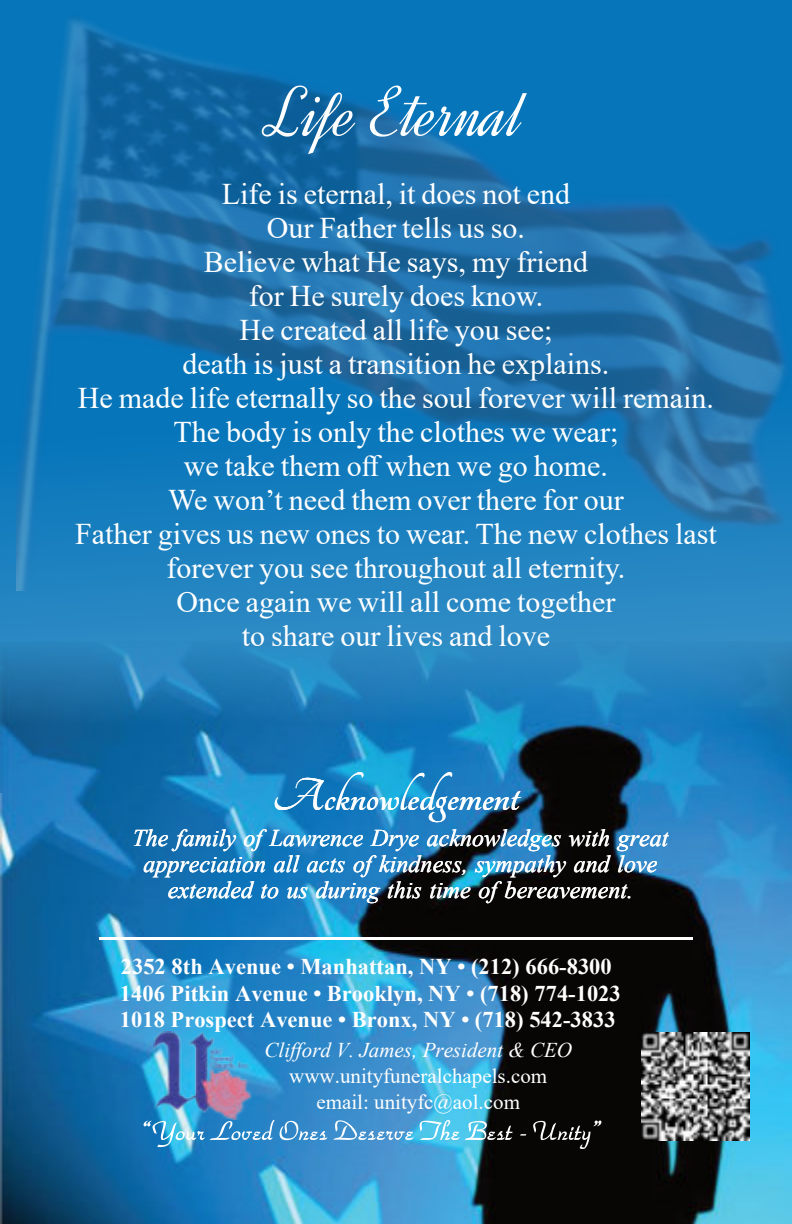
<style>
.page{position:relative;width:792px;height:1224px;background:#fff}
.page>*{position:absolute;margin:0;border:0;box-sizing:border-box;transform-origin:0 0}
.t1{font:72px "Dynalight";color:#fff}
.t2{font:700 50px "Tangerine";color:#fff}
.t3{font:30px/34px "Times New Roman";color:#fff;text-align:center}
.t4{font:italic 24px/26px "Times New Roman";color:#fff;text-align:center}
.t5{font:700 22.4px/26.2px "Times New Roman";color:#fff}
.t6{font:21px/26px "Times New Roman";color:#fff;text-align:center}
.t7{font:italic 21px "Times New Roman";color:#fff}
</style>
<div class="page">
<img style="left:0;top:0;width:792px;height:641px">
<img style="left:0;top:641px;width:792px;height:583px">
<svg style="left:144px;top:1120px;width:270px;height:27px;background:#519dd2"></svg>
<svg style="left:420px;top:1120px;width:93px;height:20px;background:#67a7b9"></svg>
<svg style="left:520px;top:1134px;width:6px;height:2px"></svg>
<svg style="left:533px;top:1121px;width:68px;height:28px;background:#2e2d2c"></svg>
<img style="left:153px;top:1032px;width:99px;height:88px">
<hr style="left:99px;top:937px;width:594px;height:3px;background:#fff">
<img style="left:17px;top:11px;width:775px;height:579px">
<img style="left:642px;top:1032px;width:108px;height:108px">
<h1 class="t1" style="left:268px;top:71px;width:257px">Life Eternal</h1>
<p class="t3" style="left:75px;top:180px;width:643px">Life is eternal, it does not end<br>Our Father tells us so.<br>Believe what He says, my friend<br>for He surely does know.<br>He created all life you see;<br>death is just a transition he explains.<br>He made life eternally so the soul forever will remain.<br>The body is only the clothes we wear;<br>we take them off when we go home.<br>We won’t need them over there for our<br>Father gives us new ones to wear. The new clothes last forever you see throughout all eternity.<br>Once again we will all come together<br>to share our lives and love</p>
<h2 class="t2" style="left:273px;top:773px;width:248px">Acknowledgement</h2>
<p class="t4" style="left:133px;top:828px;width:537px">The family of Lawrence Drye acknowledges with great appreciation all acts of kindness, sympathy and love extended to us during this time of bereavement.</p>
<p class="t5" style="left:121px;top:955px;width:492px">2352 8th Avenue • Manhattan, NY • (212) 666-8300</p>
<p class="t5" style="left:120px;top:982px;width:502px">1406 Pitkin Avenue • Brooklyn, NY • (718) 774-1023<br>1018 Prospect Avenue • Bronx, NY • (718) 542-3833</p>
<p class="t7" style="left:265px;top:1042px;width:309px">Clifford V. James, President &amp; CEO</p>
<p class="t6" style="left:289px;top:1065px;width:259px">www.unityfuneralchapels.com email: unityfc@aol.com</p>
</div>
